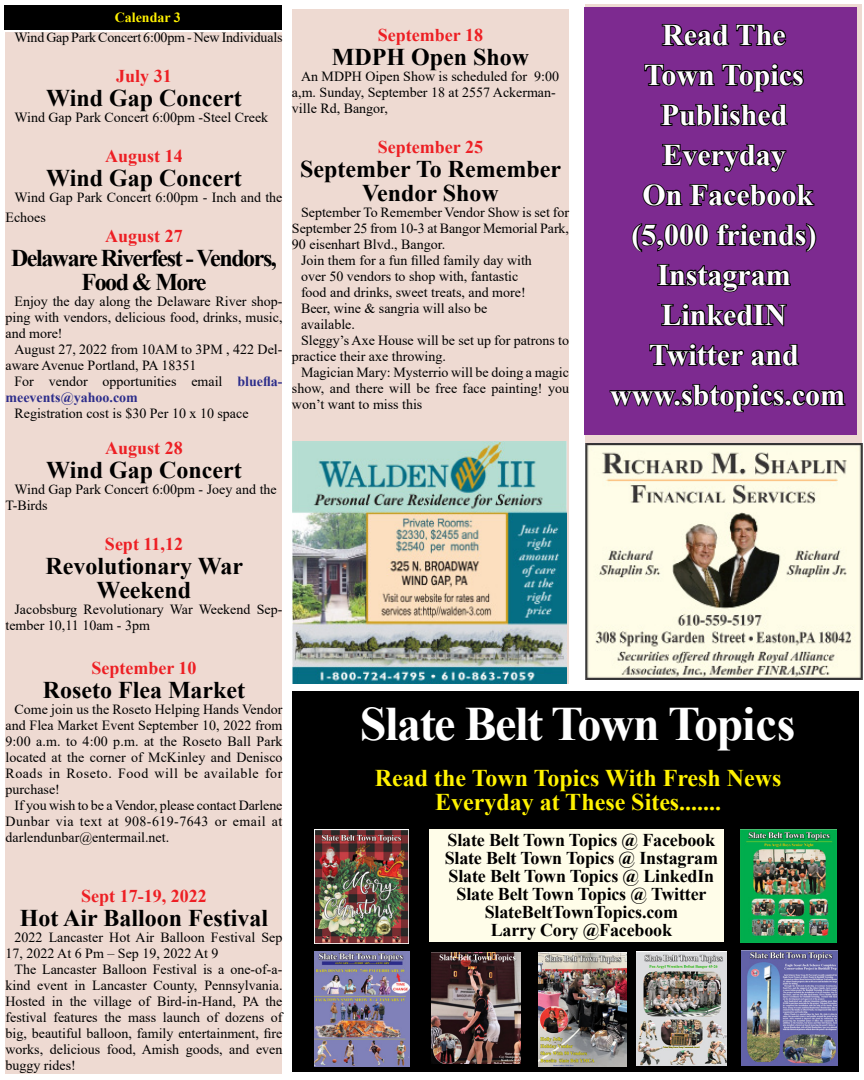
<style>
.page{position:relative;width:864px;height:1080px;background:#fff}
.page>*{position:absolute;margin:0;border:0;box-sizing:border-box;transform-origin:0 0}
.t1{font:700 48px "Times New Roman";letter-spacing:-.03em;color:#fff}
.t2{font:700 30px/40px "Times New Roman";color:#fff;text-align:center}
.t3{font:700 24px/24px "Times New Roman";color:#000;text-align:center}
.t4{font:700 24px/24px "Times New Roman";color:#fff200;text-align:center}
.t5{font:700 24px/24px "Times New Roman";letter-spacing:-.06em;color:#000;text-align:center}
.t6{font:700 18px/18px "Times New Roman";letter-spacing:-.01em;color:#000;text-align:center}
.t7{font:700 18px "Times New Roman";color:#ed1f24}
.t8{font:14px/16px "Times New Roman";color:#000}
.t9{font:700 14px "Times New Roman";color:#fff200}
.s1{font-weight:700;color:#2c2d8b}
</style>
<div class="page">
<div style="left:6px;top:33px;width:276px;height:1041px;background:#eedad2"></div>
<div style="left:292px;top:9px;width:277px;height:675px;background:#eedad2"></div>
<div style="left:4px;top:5px;width:278px;height:25px;background:#000"></div>
<img style="left:292px;top:441px;width:275px;height:243px">
<div style="left:585px;top:4px;width:277px;height:595px;background:#eedad2"></div>
<div style="left:584px;top:8px;width:273px;height:427px;background:#7d2a90"></div>
<svg style="left:661px;top:24px;width:126px;height:23px"></svg>
<svg style="left:644px;top:63px;width:160px;height:30px"></svg>
<svg style="left:660px;top:103px;width:128px;height:24px"></svg>
<svg style="left:662px;top:144px;width:125px;height:29px"></svg>
<svg style="left:631px;top:183px;width:186px;height:70px"></svg>
<svg style="left:657px;top:264px;width:134px;height:29px"></svg>
<svg style="left:661px;top:303px;width:126px;height:24px"></svg>
<svg style="left:649px;top:343px;width:151px;height:24px"></svg>
<svg style="left:609px;top:383px;width:237px;height:30px"></svg>
<div style="left:293px;top:692px;width:566px;height:380px;background:#000"></div>
<div style="left:430px;top:829px;width:294px;height:113px;background:#fffde9"></div>
<img style="left:315px;top:829px;width:93px;height:114px">
<img style="left:741px;top:829px;width:95px;height:113px">
<img style="left:315px;top:951px;width:94px;height:116px">
<img style="left:742px;top:951px;width:95px;height:115px">
<img style="left:432px;top:952px;width:89px;height:111px">
<img style="left:539px;top:953px;width:88px;height:114px">
<img style="left:637px;top:952px;width:89px;height:114px">
<img style="left:585px;top:444px;width:277px;height:236px">
<p class="t9" style="left:115px;top:8px;width:68px">Calendar 3</p>
<p class="t8" style="left:14px;top:29px;width:270px">Wind Gap Park Concert 6:00pm - New Individuals</p>
<p class="t7" style="left:116px;top:63px;width:57px">July 31</p>
<h3 class="t3" style="left:46px;top:86px;width:197px">Wind Gap Concert</h3>
<p class="t8" style="left:14px;top:109px;width:255px">Wind Gap Park Concert 6:00pm -Steel Creek</p>
<p class="t7" style="left:105px;top:143px;width:79px">August 14</p>
<h3 class="t3" style="left:46px;top:166px;width:197px">Wind Gap Concert</h3>
<p class="t8" style="left:5px;top:187px;width:279px;line-height:20px;text-indent:9px">Wind Gap Park Concert 6:00pm - Inch and the<br>Echoes</p>
<p class="t7" style="left:105px;top:223px;width:79px">August 27</p>
<h3 class="t5" style="left:11px;top:246px;width:267px">Delaware Riverfest - Vendors,<br>Food &amp; More</h3>
<p class="t8" style="left:5px;top:293px;width:279px;text-align:justify;text-indent:9px">Enjoy the day along the Delaware River shop&shy;ping with vendors, delicious food, drinks, music, and more!</p>
<p class="t8" style="left:5px;top:341px;width:278px;text-indent:9px">August 27, 2022 from 10AM to 3PM , 422 Del&shy;aware Avenue Portland, PA 18351</p>
<p class="t8" style="left:5px;top:373px;width:279px;text-indent:9px">For vendor opportunities email <span class="s1">bluefla&shy;meevents@yahoo.com</span></p>
<p class="t8" style="left:15px;top:405px;width:236px">Registration cost is $30 Per 10 x 10 space</p>
<p class="t7" style="left:105px;top:435px;width:79px">August 28</p>
<h3 class="t3" style="left:46px;top:458px;width:197px">Wind Gap Concert</h3>
<p class="t8" style="left:5px;top:481px;width:273px;text-indent:9px">Wind Gap Park Concert 6:00pm - Joey and the<br>T-Birds</p>
<p class="t7" style="left:105px;top:531px;width:80px">Sept 11,12</p>
<h3 class="t3" style="left:45px;top:554px;width:199px">Revolutionary War<br>Weekend</h3>
<p class="t8" style="left:5px;top:601px;width:279px;text-indent:9px">Jacobsburg Revolutionary War Weekend Sep&shy;tember 10,11 10am - 3pm</p>
<p class="t7" style="left:91px;top:655px;width:107px">September 10</p>
<h3 class="t3" style="left:43px;top:678px;width:204px">Roseto Flea Market</h3>
<p class="t8" style="left:5px;top:701px;width:279px;text-align:justify;text-indent:9px">Come join us the Roseto Helping Hands Vendor and Flea Market Event September 10, 2022 from 9:00 a.m. to 4:00 p.m. at the Roseto Ball Park located at the corner of McKinley and Denisco Roads in Roseto. Food will be available for purchase!</p>
<p class="t8" style="left:5px;top:797px;width:279px;text-align:justify;text-indent:9px">If you wish to be a Vendor, please contact Darlene Dunbar via text at 908-619-7643 or email at darlendunbar@entermail.net.</p>
<p class="t7" style="left:81px;top:883px;width:127px">Sept 17-19, 2022</p>
<h3 class="t3" style="left:20px;top:906px;width:250px">Hot Air Balloon Festival</h3>
<p class="t8" style="left:5px;top:929px;width:278px;text-indent:9px">2022 Lancaster Hot Air Balloon Festival Sep<br>17, 2022 At 6 Pm – Sep 19, 2022 At 9</p>
<p class="t8" style="left:5px;top:961px;width:279px;text-align:justify;text-indent:9px">The Lancaster Balloon Festival is a one-of-a&shy;kind event in Lancaster County, Pennsylvania.<br>Hosted in the village of Bird-in-Hand, PA the festival features the mass launch of dozens of big, beautiful balloon, family entertainment, fire works, delicious food, Amish goods, and even buggy rides!</p>
<p class="t7" style="left:378px;top:22px;width:107px">September 18</p>
<h3 class="t3" style="left:332px;top:44px;width:199px">MDPH Open Show</h3>
<p class="t8" style="left:292px;top:68px;width:269px;text-indent:9px">An MDPH Oipen Show is scheduled for 9:00 a,m. Sunday, September 18 at 2557 Ackerman&shy;ville Rd, Bangor,</p>
<p class="t7" style="left:378px;top:134px;width:107px">September 25</p>
<h3 class="t3" style="left:300px;top:156px;width:262px">September To Remember<br>Vendor Show</h3>
<p class="t8" style="left:301px;top:204px;width:270px">September To Remember Vendor Show is set for</p>
<p class="t8" style="left:292px;top:220px;width:279px">September 25 from 10-3 at Bangor Memorial Park,</p>
<p class="t8" style="left:292px;top:236px;width:155px">90 eisenhart Blvd., Bangor.</p>
<p class="t8" style="left:301px;top:252px;width:232px">Join them for a fun filled family day with</p>
<p class="t8" style="left:301px;top:268px;width:219px">over 50 vendors to shop with, fantastic</p>
<p class="t8" style="left:301px;top:284px;width:226px">food and drinks, sweet treats, and more!</p>
<p class="t8" style="left:301px;top:300px;width:188px">Beer, wine &amp; sangria will also be</p>
<p class="t8" style="left:301px;top:316px;width:56px">available.</p>
<p class="t8" style="left:301px;top:332px;width:270px">Sleggy’s Axe House will be set up for patrons to</p>
<p class="t8" style="left:292px;top:348px;width:155px">practice their axe throwing.</p>
<p class="t8" style="left:301px;top:364px;width:270px">Magician Mary: Mysterrio will be doing a magic</p>
<p class="t8" style="left:292px;top:380px;width:279px">show, and there will be free face painting! you</p>
<p class="t8" style="left:292px;top:396px;width:132px">won’t want to miss this</p>
<h2 class="t2" style="left:610px;top:14px;width:236px">Read The<br>Town Topics<br>Published<br>Everyday<br>On Facebook (5,000 friends)<br>Instagram<br>LinkedIN<br>Twitter and www.sbtopics.com</h2>
<h1 class="t1" style="left:360px;top:689px;width:437px">Slate Belt Town Topics</h1>
<h3 class="t4" style="left:375px;top:765px;width:408px">Read the Town Topics With Fresh News<br>Everyday at These Sites.......</h3>
<p class="t6" style="left:445px;top:830px;width:275px">Slate Belt Town Topics @ Facebook<br>Slate Belt Town Topics @ Instagram<br>Slate Belt Town Topics @ LinkedIn<br>Slate Belt Town Topics @ Twitter<br>SlateBeltTownTopics.com<br>Larry Cory @Facebook</p>
</div>
